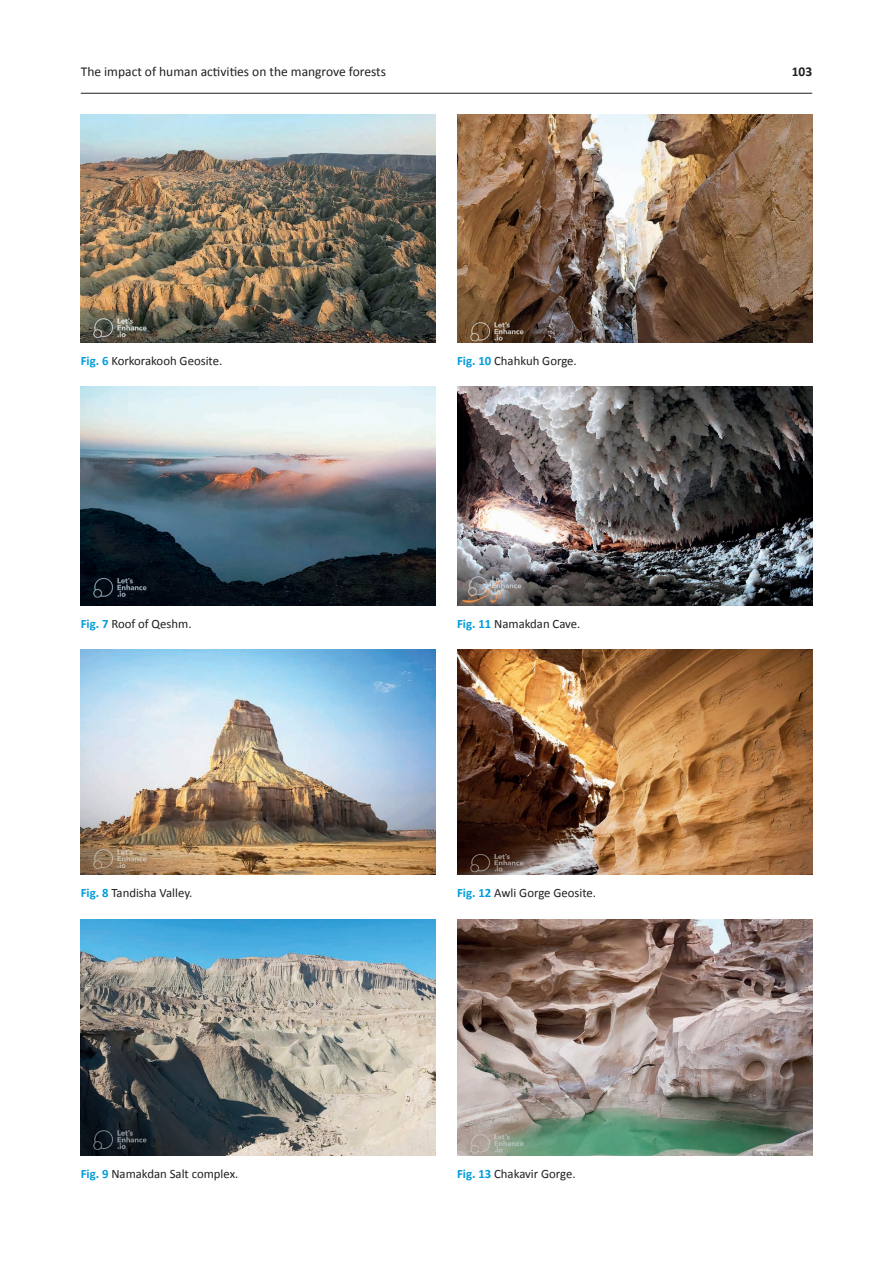
<style>
.page{position:relative;width:893px;height:1263px;background:#fff}
.page>*{position:absolute;margin:0;border:0;box-sizing:border-box;transform-origin:0 0}
.t1{font:13.5px "Calibri";color:#231f20}
.t2{font:700 13.5px "Calibri";color:#231f20}
.t3{font:12.75px "Calibri";color:#231f20}
.s1{font-weight:700;color:#009ddc}
</style>
<div class="page">
<hr style="left:81px;top:93px;width:731px;height:1px;background:#231f20">
<img style="left:81px;top:115px;width:355px;height:227px">
<img style="left:81px;top:386px;width:355px;height:220px">
<img style="left:81px;top:649px;width:355px;height:225px">
<img style="left:81px;top:920px;width:355px;height:236px">
<img style="left:457px;top:115px;width:355px;height:227px">
<img style="left:457px;top:386px;width:355px;height:220px">
<img style="left:457px;top:649px;width:355px;height:226px">
<img style="left:457px;top:920px;width:355px;height:236px">
<p class="t1" style="left:81px;top:63px;width:307px">The impact of human activities on the mangrove forests</p>
<p class="t2" style="left:792px;top:63px;width:22px">103</p>
<p class="t3" style="left:81px;top:352px;width:143px"><span class="s1">Fig. 6</span> Korkorakooh Geosite.</p>
<p class="t3" style="left:457px;top:352px;width:121px"><span class="s1">Fig. 10</span> Chahkuh Gorge.</p>
<p class="t3" style="left:81px;top:616px;width:112px"><span class="s1">Fig. 7</span> Roof of Qeshm.</p>
<p class="t3" style="left:457px;top:616px;width:125px"><span class="s1">Fig. 11</span> Namakdan Cave.</p>
<p class="t3" style="left:81px;top:885px;width:113px"><span class="s1">Fig. 8</span> Tandisha Valley.</p>
<p class="t3" style="left:457px;top:885px;width:141px"><span class="s1">Fig. 12</span> Awli Gorge Geosite.</p>
<p class="t3" style="left:81px;top:1166px;width:159px"><span class="s1">Fig. 9</span> Namakdan Salt complex.</p>
<p class="t3" style="left:457px;top:1166px;width:120px"><span class="s1">Fig. 13</span> Chakavir Gorge.</p>
</div>
